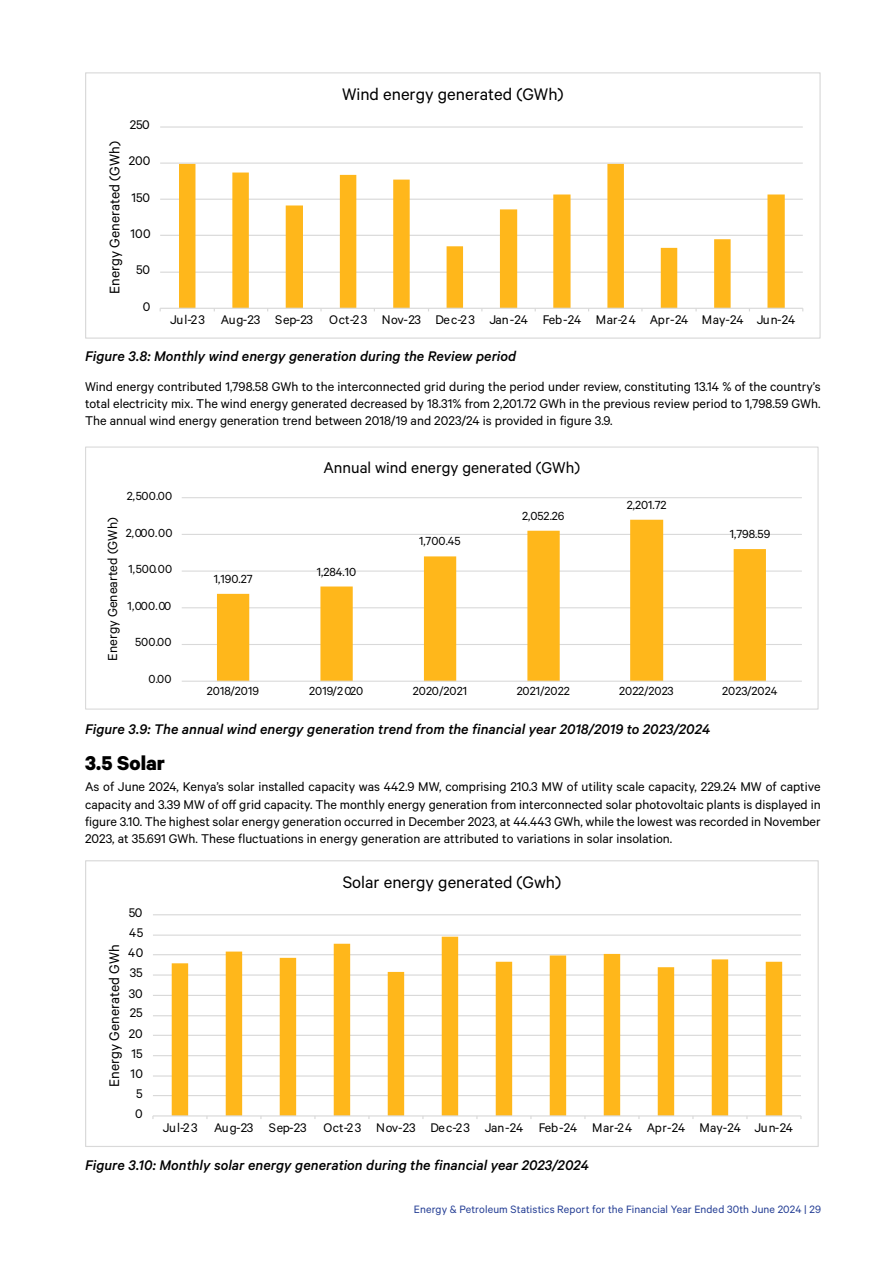
<style>
.page{position:relative;width:893px;height:1263px;background:#fff}
.page>*{position:absolute;margin:0;border:0;box-sizing:border-box;transform-origin:0 0}
.t1{font:700 22.5px "Calibre";color:#000}
.t2{font:18.9px "Calibre";color:#000}
.t3{font:18.75px "Calibre";color:#000}
.t4{font:17.55px "Calibre";color:#000}
.t5{font:italic 500 15.75px "Calibre";color:#000}
.t6{font:15.75px "Calibre";color:#000}
.t7{font:15.6px "Calibre";color:#000}
.t8{font:14.7px "Calibre";color:#000}
.t9{font:14.25px/17.1px "Calibre";color:#000;text-align:justify}
.t10{font:14.1px "Calibre";letter-spacing:-.01em;color:#000}
.t11{font:13.2px "Calibre";color:#000}
.t12{font:12px "Calibre";letter-spacing:.01em;color:#233d94}
</style>
<div class="page">
<hr style="left:160px;top:272px;width:643px;height:1px;background:#d9d9d9">
<hr style="left:160px;top:235px;width:643px;height:1px;background:#d9d9d9">
<hr style="left:160px;top:199px;width:643px;height:1px;background:#d9d9d9">
<hr style="left:160px;top:163px;width:643px;height:1px;background:#d9d9d9">
<hr style="left:160px;top:126px;width:643px;height:2px;background:#d9d9d9">
<svg style="left:179px;top:164px;width:606px;height:144px"></svg>
<hr style="left:160px;top:308px;width:643px;height:1px;background:#d9d9d9">
<div style="left:85px;top:72px;width:736px;height:267px;border:1px solid #d9d9d9"></div>
<hr style="left:182px;top:644px;width:620px;height:1px;background:#d9d9d9">
<hr style="left:182px;top:607px;width:620px;height:1px;background:#d9d9d9">
<hr style="left:182px;top:570px;width:620px;height:2px;background:#d9d9d9">
<hr style="left:182px;top:534px;width:620px;height:1px;background:#d9d9d9">
<hr style="left:182px;top:497px;width:620px;height:1px;background:#d9d9d9">
<svg style="left:217px;top:520px;width:549px;height:161px"></svg>
<hr style="left:182px;top:681px;width:620px;height:1px;background:#d9d9d9">
<div style="left:85px;top:446px;width:734px;height:264px;border:1px solid #d9d9d9"></div>
<hr style="left:153px;top:1095px;width:648px;height:1px;background:#d9d9d9">
<hr style="left:153px;top:1075px;width:648px;height:1px;background:#d9d9d9">
<hr style="left:153px;top:1055px;width:648px;height:1px;background:#d9d9d9">
<hr style="left:153px;top:1035px;width:648px;height:1px;background:#d9d9d9">
<hr style="left:153px;top:1015px;width:648px;height:1px;background:#d9d9d9">
<hr style="left:153px;top:995px;width:648px;height:1px;background:#d9d9d9">
<hr style="left:153px;top:974px;width:648px;height:2px;background:#d9d9d9">
<hr style="left:153px;top:954px;width:648px;height:1px;background:#d9d9d9">
<hr style="left:153px;top:934px;width:648px;height:2px;background:#d9d9d9">
<hr style="left:153px;top:914px;width:648px;height:1px;background:#d9d9d9">
<svg style="left:172px;top:937px;width:610px;height:178px"></svg>
<hr style="left:153px;top:1115px;width:648px;height:1px;background:#d9d9d9">
<p class="t10" style="left:130px;top:117px;width:22px">250</p>
<p class="t6" style="left:105px;top:294px;width:154px;rotate:-90deg">Energy Generated (GWh)</p>
<p class="t10" style="left:129px;top:153px;width:23px">200</p>
<p class="t10" style="left:132px;top:189px;width:20px">150</p>
<p class="t10" style="left:131px;top:225px;width:22px">100</p>
<p class="t10" style="left:136px;top:261px;width:15px">50</p>
<p class="t10" style="left:143px;top:298px;width:9px">0</p>
<h2 class="t2" style="left:342px;top:83px;width:223px">Wind energy generated (GWh)</h2>
<p class="t10" style="left:170px;top:311px;width:626px">Jul-23 Aug-23 Sep-23 Oct-23 Nov-23 Dec-23 Jan-24 Feb-24 Mar-24 Apr-24 May-24 Jun-24</p>
<p class="t5" style="left:85px;top:347px;width:433px">Figure 3.8: Monthly wind energy generation during the Review period</p>
<p class="t9" style="left:85px;top:377px;width:737px">Wind energy contributed 1,798.58 GWh to the interconnected grid during the period under review, constituting 13.14 % of the country’s total electricity mix. The wind energy generated decreased by 18.31% from 2,201.72 GWh in the previous review period to 1,798.59 GWh.<br>The annual wind energy generation trend between 2018/19 and 2023/24 is provided in figure 3.9.</p>
<p class="t11" style="left:127px;top:488px;width:47px">2,500.00</p>
<p class="t8" style="left:104px;top:661px;width:145px;rotate:-90deg">Energy Genearted (GWh)</p>
<p class="t11" style="left:126px;top:525px;width:48px">2,000.00</p>
<p class="t11" style="left:129px;top:561px;width:45px">1,500.00</p>
<p class="t11" style="left:128px;top:598px;width:45px">1,000.00</p>
<p class="t11" style="left:135px;top:634px;width:38px">500.00</p>
<p class="t11" style="left:148px;top:671px;width:25px">0.00</p>
<p class="t11" style="left:214px;top:571px;width:40px">1,190.27</p>
<p class="t4" style="left:323px;top:457px;width:258px">Annual wind energy generated (GWh)</p>
<p class="t11" style="left:317px;top:564px;width:41px">1,284.10</p>
<p class="t11" style="left:419px;top:534px;width:43px">1,700.45</p>
<p class="t11" style="left:522px;top:508px;width:44px">2,052.26</p>
<p class="t11" style="left:627px;top:497px;width:41px">2,201.72</p>
<p class="t11" style="left:730px;top:526px;width:42px">1,798.59</p>
<p class="t11" style="left:207px;top:683px;width:54px">2018/2019</p>
<p class="t11" style="left:309px;top:683px;width:56px">2019/2020</p>
<p class="t11" style="left:413px;top:683px;width:56px">2020/2021</p>
<p class="t11" style="left:517px;top:683px;width:54px">2021/2022</p>
<p class="t11" style="left:619px;top:683px;width:56px">2022/2023</p>
<p class="t11" style="left:722px;top:683px;width:57px">2023/2024</p>
<p class="t5" style="left:85px;top:720px;width:627px">Figure 3.9: The annual wind energy generation trend from the financial year 2018/2019 to 2023/2024</p>
<h1 class="t1" style="left:85px;top:749px;width:82px">3.5 Solar</h1>
<p class="t9" style="left:85px;top:778px;width:737px">As of June 2024, Kenya’s solar installed capacity was 442.9 MW, comprising 210.3 MW of utility scale capacity, 229.24 MW of captive capacity and 3.39 MW of off grid capacity. The monthly energy generation from interconnected solar photovoltaic plants is displayed in figure 3.10. The highest solar energy generation occurred in December 2023, at 44.443 GWh, while the lowest was recorded in November 2023, at 35.691 GWh. These fluctuations in energy generation are attributed to variations in solar insolation.</p>
<p class="t10" style="left:129px;top:904px;width:15px">50</p>
<p class="t10" style="left:129px;top:924px;width:16px">45</p>
<p class="t7" style="left:105px;top:1087px;width:144px;rotate:-90deg">Energy Generated GWh</p>
<p class="t10" style="left:128px;top:944px;width:17px">40</p>
<p class="t10" style="left:130px;top:965px;width:14px">35</p>
<p class="t10" style="left:129px;top:985px;width:15px">30</p>
<p class="t10" style="left:130px;top:1005px;width:14px">25</p>
<p class="t10" style="left:129px;top:1025px;width:15px">20</p>
<p class="t10" style="left:132px;top:1045px;width:13px">15</p>
<p class="t10" style="left:131px;top:1066px;width:14px">10</p>
<p class="t10" style="left:136px;top:1085px;width:8px">5</p>
<p class="t10" style="left:135px;top:1106px;width:9px">0</p>
<h3 class="t3" style="left:343px;top:871px;width:220px">Solar energy generated (Gwh)</h3>
<p class="t10" style="left:163px;top:1119px;width:632px">Jul-23 Aug-23 Sep-23 Oct-23 Nov-23 Dec-23 Jan-24 Feb-24 Mar-24 Apr-24 May-24 Jun-24</p>
<p class="t5" style="left:85px;top:1156px;width:505px">Figure 3.10: Monthly solar energy generation during the financial year 2023/2024</p>
<p class="t12" style="left:414px;top:1202px;width:409px">Energy &amp; Petroleum Statistics Report for the Financial Year Ended 30th June 2024 | 29</p>
</div>
